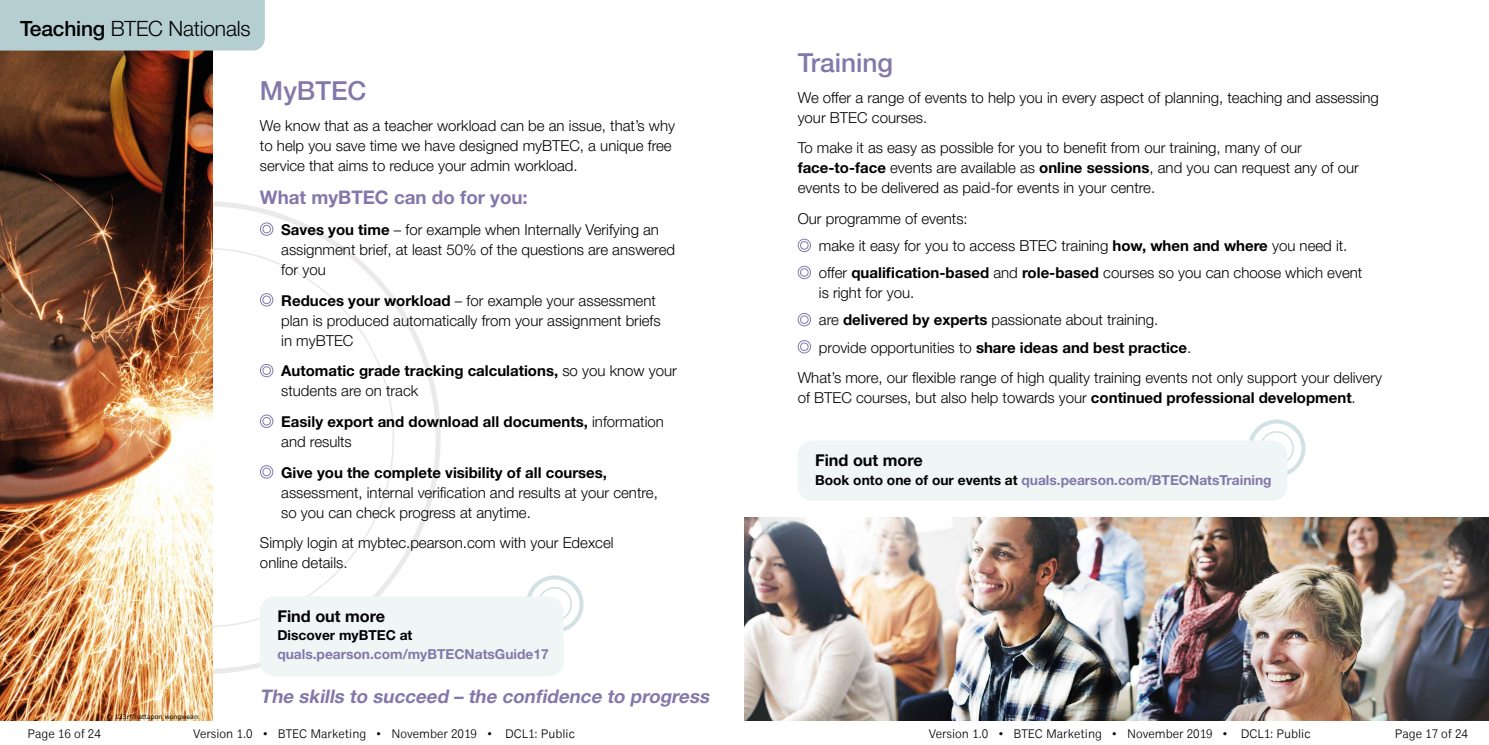
<style>
.page{position:relative;width:1489px;height:745px;background:#fff}
.page>*{position:absolute;margin:0;border:0;box-sizing:border-box;transform-origin:0 0}
.t1{font:500 26.25px "Helvetica Neue LT Std";color:#8378aa}
.t2{font:300 21px "Helvetica Neue LT Pro";letter-spacing:-.01em;color:#000}
.t3{font:italic 700 18.75px "Helvetica Neue LT Std";color:#8378aa}
.t4{font:700 18.75px "Helvetica Neue LT Std";color:#8378aa}
.t5{font:700 16.25px "Helvetica Neue LT Std";color:#000}
.t6{font:300 15px/20px "Helvetica Neue LT Pro";color:#000}
.t7{font:700 15px "Helvetica Neue LT Std";color:#000}
.t8{font:700 13.75px "Helvetica Neue LT Std";color:#8378aa}
.t9{font:700 13.75px "Helvetica Neue LT Std";color:#000}
.t10{font:12.5px "Classic Grotesque Pro";color:#000}
.t11{font:6.25px "Verdana";color:#000}
.s1{font-family:"Helvetica Neue LT Std";font-weight:500}
.s2{font-family:"Helvetica Neue LT Std";font-weight:700}
.s3{font-family:"Helvetica Neue LT Pro";font-weight:300}
.s4{color:#000}
</style>
<div class="page">
<svg style="left:213px;top:201px;width:227px;height:472px"></svg>
<div style="left:15px;top:248px;width:378px;height:378px;background:#fff;border-radius:50%"></div>
<img style="left:744px;top:517px;width:744px;height:203px">
<img style="left:0;top:50px;width:213px;height:670px">
<div style="left:797px;top:238px;width:14px;height:14px;border:1px solid #8378aa;border-radius:50%"></div>
<div style="left:800px;top:241px;width:8px;height:8px;border:1px solid #8378aa;border-radius:50%"></div>
<div style="left:797px;top:266px;width:14px;height:13px;border:1px solid #8378aa;border-radius:50%"></div>
<div style="left:800px;top:268px;width:8px;height:8px;border:1px solid #8378aa;border-radius:50%"></div>
<div style="left:797px;top:313px;width:14px;height:13px;border:1px solid #8378aa;border-radius:50%"></div>
<div style="left:800px;top:315px;width:8px;height:8px;border:1px solid #8378aa;border-radius:50%"></div>
<div style="left:797px;top:340px;width:14px;height:13px;border:1px solid #8378aa;border-radius:50%"></div>
<div style="left:800px;top:342px;width:8px;height:8px;border:1px solid #8378aa;border-radius:50%"></div>
<div style="left:0;top:0;width:265px;height:50px;background:#b5ced1"></div>
<svg style="left:1249px;top:419px;width:56px;height:56px"></svg>
<div style="left:797px;top:440px;width:490px;height:60px;background:#f0f5f6;border-radius:15px"></div>
<svg style="left:527px;top:575px;width:56px;height:57px"></svg>
<div style="left:260px;top:596px;width:303px;height:80px;background:#f0f5f6;border-radius:15px"></div>
<div style="left:260px;top:222px;width:13px;height:14px;border:1px solid #8378aa;border-radius:50%"></div>
<div style="left:263px;top:225px;width:7px;height:8px;background:#fff;border-radius:50%"></div>
<div style="left:263px;top:225px;width:7px;height:8px;border:1px solid #8378aa;border-radius:50%"></div>
<div style="left:260px;top:293px;width:13px;height:13px;border:1px solid #8378aa;border-radius:50%"></div>
<div style="left:263px;top:295px;width:7px;height:8px;border:1px solid #8378aa;border-radius:50%"></div>
<div style="left:260px;top:363px;width:13px;height:14px;border:1px solid #8378aa;border-radius:50%"></div>
<div style="left:263px;top:366px;width:7px;height:8px;border:1px solid #8378aa;border-radius:50%"></div>
<div style="left:260px;top:414px;width:13px;height:13px;border:1px solid #8378aa;border-radius:50%"></div>
<div style="left:263px;top:417px;width:7px;height:8px;border:1px solid #8378aa;border-radius:50%"></div>
<div style="left:260px;top:465px;width:13px;height:13px;border:1px solid #8378aa;border-radius:50%"></div>
<div style="left:263px;top:467px;width:7px;height:8px;border:1px solid #8378aa;border-radius:50%"></div>
<h2 class="t2" style="left:20px;top:16px;width:232px"><span class="s1">Teaching</span> BTEC Nationals</h2>
<h1 class="t1" style="left:260px;top:75px;width:108px">MyBTEC</h1>
<p class="t6" style="left:260px;top:115px;width:416px">We know that as a teacher workload can be an issue, that’s why to help you save time we have designed myBTEC, a unique free service that aims to reduce your admin workload.</p>
<p class="t4" style="left:260px;top:186px;width:269px">What myBTEC can do for you:</p>
<p class="t6" style="left:281px;top:219px;width:395px"><span class="s2">Saves you time</span> – for example when Internally Verifying an assignment brief, at least 50% of the questions are answered for you</p>
<p class="t6" style="left:281px;top:290px;width:381px"><span class="s2">Reduces your workload</span> – for example your assessment plan is produced automatically from your assignment briefs in myBTEC</p>
<p class="t7" style="left:281px;top:361px;width:397px">Automatic grade tracking calculations, <span class="s3">so you know your</span></p>
<p class="t6" style="left:281px;top:380px;width:138px">students are on track</p>
<p class="t7" style="left:281px;top:412px;width:384px">Easily export and download all documents, <span class="s3">information</span></p>
<p class="t6" style="left:281px;top:431px;width:72px">and results</p>
<p class="t7" style="left:281px;top:463px;width:327px">Give you the complete visibility of all courses,</p>
<p class="t6" style="left:281px;top:481px;width:378px">assessment, internal verification and results at your centre, so you can check progress at anytime.</p>
<p class="t6" style="left:260px;top:532px;width:355px">Simply login at mybtec.pearson.com with your Edexcel online details.</p>
<p class="t11" style="left:106px;top:712px;width:93px">© 123rf/nattapon wongwean</p>
<p class="t5" style="left:277px;top:605px;width:109px">Find out more</p>
<p class="t9" style="left:277px;top:626px;width:136px">Discover myBTEC at</p>
<p class="t8" style="left:277px;top:645px;width:273px">quals.pearson.com/myBTECNatsGuide17</p>
<p class="t3" style="left:260px;top:684px;width:454px">The skills to succeed – the confidence to progress</p>
<h1 class="t1" style="left:797px;top:47px;width:97px">Training</h1>
<p class="t6" style="left:797px;top:87px;width:583px">We offer a range of events to help you in every aspect of planning, teaching and assessing your BTEC courses.</p>
<p class="t6" style="left:797px;top:137px;width:562px">To make it as easy as possible for you to benefit from our training, many of our <span class="s2">face-to-face</span> events are available as <span class="s2">online sessions</span>, and you can request any of our events to be delivered as paid-for events in your centre.</p>
<p class="t6" style="left:819px;top:205px;width:545px;line-height:27.1px;text-indent:-21px">Our programme of events:<br>make it easy for you to access BTEC training <span class="s2">how, when and where</span> you need it. offer <span class="s2">qualification-based</span> and <span class="s2">role-based</span> courses so you can choose which event</p>
<p class="t6" style="left:819px;top:279px;width:341px;line-height:27.1px">is right for you.<br>are <span class="s2">delivered by experts</span> passionate about training.</p>
<p class="t7" style="left:819px;top:338px;width:374px"><span class="s3">provide opportunities to</span> share ideas and best practice<span class="s3">.</span></p>
<p class="t6" style="left:797px;top:367px;width:586px">What’s more, our flexible range of high quality training events not only support your delivery of BTEC courses, but also help towards your <span class="s2">continued professional development</span>.</p>
<p class="t5" style="left:815px;top:449px;width:109px">Find out more</p>
<p class="t8" style="left:815px;top:471px;width:458px"><span class="s4">Book onto one of our events at</span> quals.pearson.com/BTECNatsTraining</p>
<p class="t10" style="left:28px;top:725px;width:75px">Page 16 of 24</p>
<p class="t10" style="left:193px;top:725px;width:383px">Version 1.0 • BTEC Marketing • November 2019 • DCL1: Public</p>
<p class="t10" style="left:928px;top:725px;width:383px">Version 1.0 • BTEC Marketing • November 2019 • DCL1: Public</p>
<p class="t10" style="left:1394px;top:725px;width:75px">Page 17 of 24</p>
</div>
